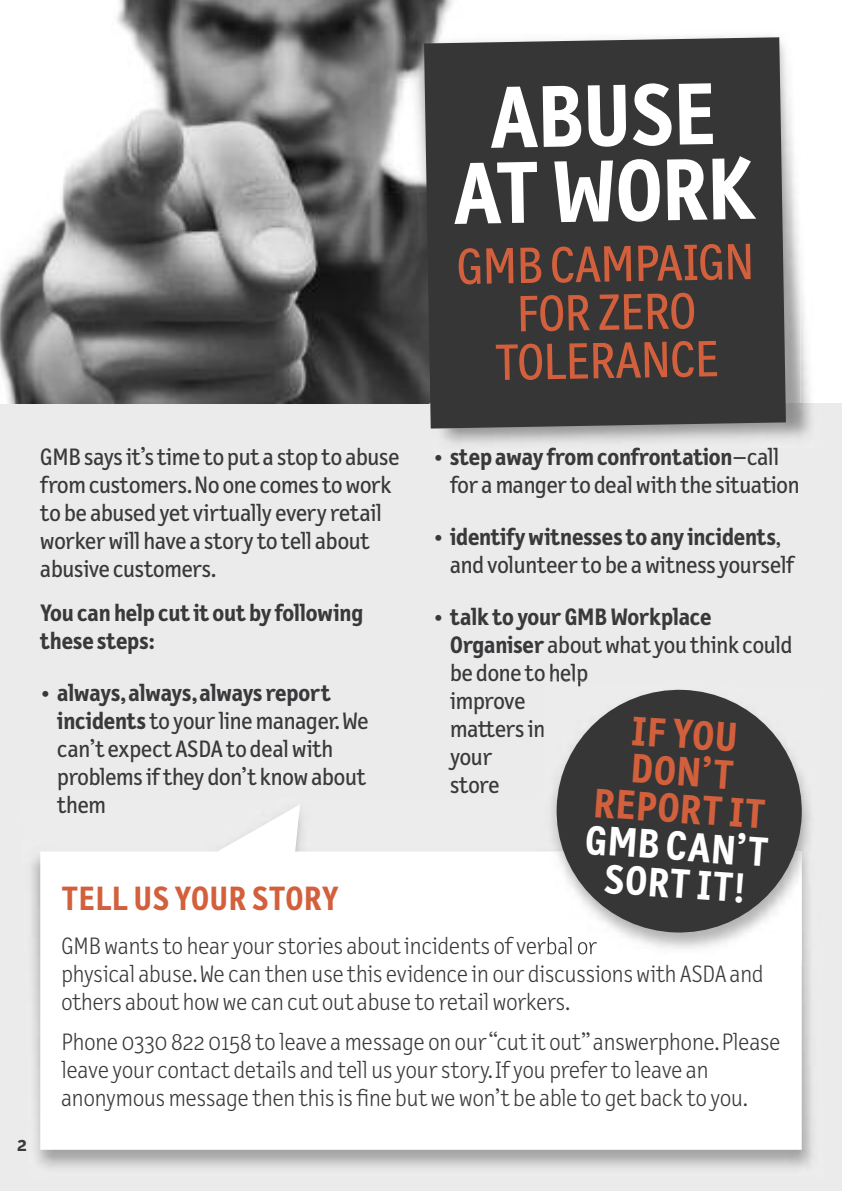
<style>
.page{position:relative;width:842px;height:1191px;background:#ebebeb}
.page>*{position:absolute;margin:0;border:0;box-sizing:border-box;transform-origin:0 0}
.t1{font:700 88.4px/75.4px "Letter Gothic Text Pro";color:#fff;text-align:center}
.t2{font:51.6px/48.2px "Letter Gothic Text Pro";color:#d3603d;text-align:center}
.t3{font:700 41.6px/37.4px "Letter Gothic Text Pro";color:#d3603d;text-align:center}
.t4{font:700 41.6px/37.4px "Letter Gothic Text Pro";color:#fff;text-align:center}
.t5{font:700 34px "Letter Gothic Text Pro";letter-spacing:.005em;color:#d3603d}
.t6{font:24px/28px "Letter Gothic Text Pro";letter-spacing:-.01em;color:#39383a}
.t7{font:300 24px/28px "Letter Gothic Text";color:#39383a}
.t8{font:700 24px/28px "Letter Gothic Text Pro";letter-spacing:-.01em;color:#39383a}
.t9{font:700 20px "Letter Gothic Text Pro";color:#39383a}
.s1{font-weight:700}
</style>
<div class="page">
<div style="left:0;top:0;width:842px;height:403px;background:#fff"></div>
<img style="left:0;top:0;width:452px;height:403px">
<img style="left:404px;top:28px;width:396px;height:375px">
<div style="left:424px;top:37px;width:362px;height:391px;background:#363637"></div>
<svg style="left:40px;top:804px;width:761px;height:345px;background:#fdfdfd"></svg>
<img style="left:542px;top:798px;width:271px;height:167px">
<img style="left:540px;top:851px;width:262px;height:113px">
<img style="left:550px;top:679px;width:36px;height:7px">
<svg style="left:554px;top:689px;width:250px;height:245px;background:#606061"></svg>
<h1 class="t1" style="left:451px;top:88px;width:304px;rotate:-1deg">ABUSE<br>ATWORK</h1>
<h2 class="t2" style="left:456px;top:247px;width:299px;rotate:-1deg">GMB CAMPAIGN<br>FOR ZERO<br>TOLERANCE</h2>
<p class="t9" style="left:17px;top:1137px;width:11px">2</p>
<p class="t6" style="left:40px;top:445px;width:361px">GMB saysit’stime to put a stop to abuse fromcustomers.No one comestowork to be abused yet virtually every retail workerwill have a story to tell about abusive customers.</p>
<p class="t8" style="left:40px;top:601px;width:325px">You can help cut it out by following these steps:</p>
<p class="t6" style="left:57px;top:681px;width:313px;text-indent:-17px"><span class="s1">• always,always,always report incidents</span>to yourlinemanager.We can’t expect ASDA to dealwith problemsifthey don’t knowabout them</p>
<p class="t6" style="left:450px;top:445px;width:351px;text-indent:-17px"><span class="s1">• step away fromconfrontation</span>–call for amangerto dealwith the situation</p>
<p class="t6" style="left:450px;top:525px;width:346px;text-indent:-17px"><span class="s1">• identifywitnesses to any incidents</span>, and volunteerto be awitness yourself</p>
<p class="t6" style="left:450px;top:605px;width:344px;text-indent:-17px"><span class="s1">• talk to your GMBWorkplace<br>Organiser</span> aboutwhat you think could be done to help<br>improve<br>mattersin<br>your<br>store</p>
<h3 class="t3" style="left:600px;top:713px;width:174px;rotate:4deg">IF YOU<br>DON’T<br>REPORT IT</h3>
<h3 class="t4" style="left:586px;top:824px;width:185px;rotate:4deg">GMB CAN’T<br>SORT IT!</h3>
<h3 class="t5" style="left:62px;top:885px;width:279px">TELL US YOUR STORY</h3>
<p class="t7" style="left:61px;top:934px;width:704px">GMB wantsto hear yourstories aboutincidents of verbal or<br>physical abuse.We can then use this evidence in our discussions with ASDA and others about how we can cut out abuse to retail workers.</p>
<p class="t7" style="left:61px;top:1029px;width:720px">Phone 0330 822 0158 to leave a message on our“cutit out”answerphone.Please leave your contact details and tell us yourstory.If you preferto leave an anonymous message then thisisfine but we won’t be able to get back to you.</p>
</div>
